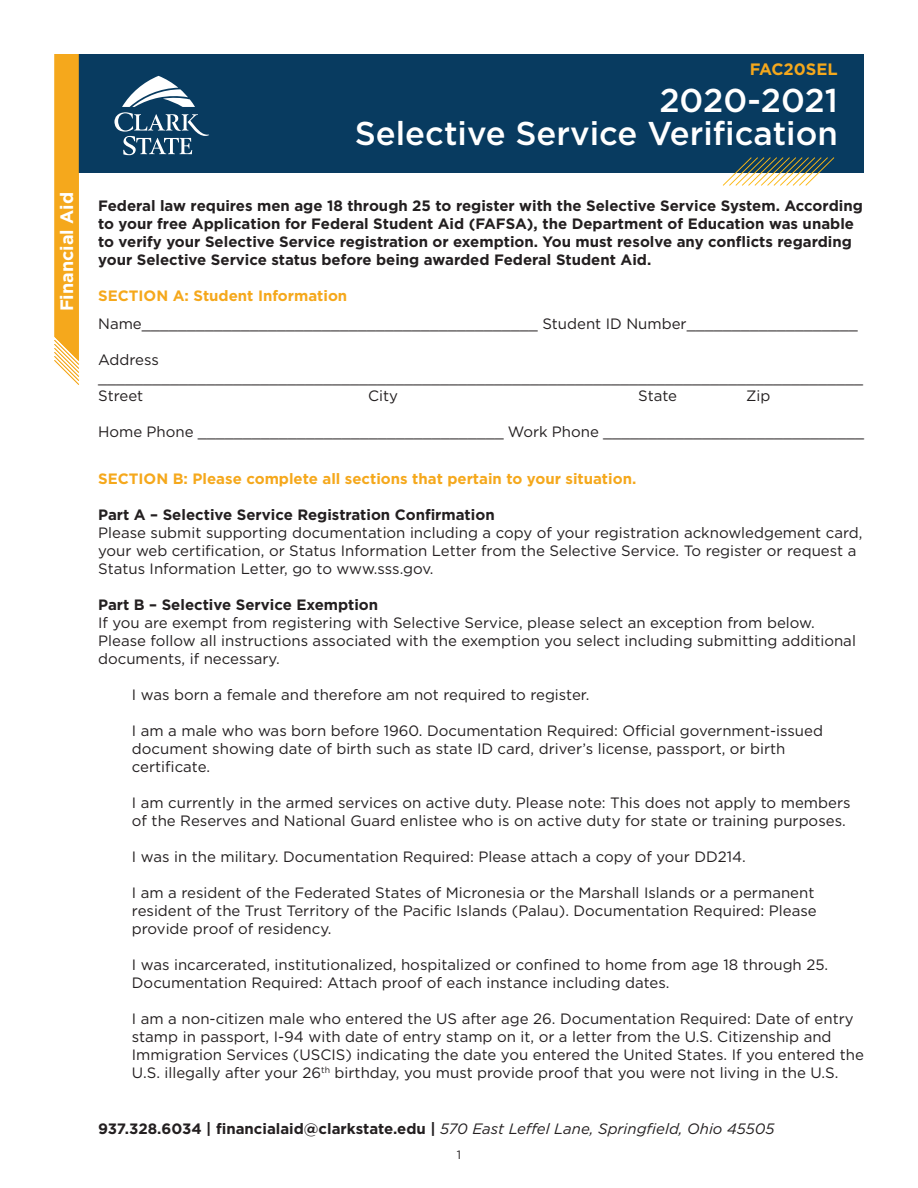
<style>
.page{position:relative;width:918px;height:1188px;background:#fff}
.page>*{position:absolute;margin:0;border:0;box-sizing:border-box;transform-origin:0 0}
.t1{font:500 33px/33px "Gotham";color:#fff;text-align:right}
.t2{font:700 18px "Gotham";color:#fff}
.t3{font:700 16.5px "Gotham";color:#f5a81c}
.t4{font:15px/18px "Gotham";color:#231f20}
.t5{font:700 15px/18px "Gotham";color:#231f20}
.t6{font:700 15px "Gotham";color:#f5a81c}
.t7{font:12px "Gotham";color:#231f20}
.s1{font-weight:400;font-style:italic}
</style>
<div class="page">
<div style="left:74px;top:54px;width:790px;height:118px;background:#083b60"></div>
<svg style="left:723px;top:157px;width:111px;height:29px"></svg>
<svg style="left:54px;top:54px;width:25px;height:331px;background:#f5ae2e"></svg>
<svg style="left:114px;top:76px;width:95px;height:79px"></svg>
<p class="t2" style="left:55px;top:311px;width:121px;rotate:-90deg">Financial Aid</p>
<p class="t3" style="left:750px;top:58px;width:90px">FAC20SEL</p>
<h1 class="t1" style="left:355px;top:83px;width:485px">2020-2021<br>Selective Service Verification</h1>
<p class="t5" style="left:98px;top:196px;width:766px">Federal law requires men age 18 through 25 to register with the Selective Service System. According to your free Application for Federal Student Aid (FAFSA), the Department of Education was unable to verify your Selective Service registration or exemption. You must resolve any conflicts regarding your Selective Service status before being awarded Federal Student Aid.</p>
<p class="t6" style="left:98px;top:286px;width:251px">SECTION A: Student Information</p>
<p class="t4" style="left:98px;top:315px;width:761px">Name____________________________________________ Student ID Number___________________</p>
<p class="t4" style="left:98px;top:351px;width:766px">Address _____________________________________________________________________________________<br>Street</p>
<p class="t4" style="left:368px;top:387px;width:31px">City</p>
<p class="t4" style="left:638px;top:387px;width:40px">State</p>
<p class="t4" style="left:746px;top:387px;width:26px">Zip</p>
<p class="t4" style="left:98px;top:423px;width:767px">Home Phone __________________________________ Work Phone _____________________________</p>
<p class="t6" style="left:98px;top:469px;width:540px">SECTION B: Please complete all sections that pertain to your situation.</p>
<p class="t5" style="left:98px;top:505px;width:398px">Part A – Selective Service Registration Confirmation</p>
<p class="t4" style="left:98px;top:523px;width:766px">Please submit supporting documentation including a copy of your registration acknowledgement card, your web certification, or Status Information Letter from the Selective Service. To register or request a<br>Status Information Letter, go to www.sss.gov.</p>
<p class="t5" style="left:98px;top:595px;width:282px">Part B – Selective Service Exemption</p>
<p class="t4" style="left:98px;top:613px;width:759px">If you are exempt from registering with Selective Service, please select an exception from below.<br>Please follow all instructions associated with the exemption you select including submitting additional documents, if necessary.</p>
<p class="t4" style="left:132px;top:685px;width:459px">I was born a female and therefore am not required to register.</p>
<p class="t4" style="left:132px;top:721px;width:693px">I am a male who was born before 1960. Documentation Required: Official government-issued document showing date of birth such as state ID card, driver’s license, passport, or birth certificate.</p>
<p class="t4" style="left:132px;top:793px;width:720px">I am currently in the armed services on active duty. Please note: This does not apply to members of the Reserves and National Guard enlistee who is on active duty for state or training purposes.</p>
<p class="t4" style="left:132px;top:847px;width:615px">I was in the military. Documentation Required: Please attach a copy of your DD214.</p>
<p class="t4" style="left:132px;top:883px;width:686px">I am a resident of the Federated States of Micronesia or the Marshall Islands or a permanent resident of the Trust Territory of the Pacific Islands (Palau). Documentation Required: Please provide proof of residency.</p>
<p class="t4" style="left:132px;top:955px;width:698px">I was incarcerated, institutionalized, hospitalized or confined to home from age 18 through 25.<br>Documentation Required: Attach proof of each instance including dates.</p>
<p class="t4" style="left:132px;top:1009px;width:734px">I am a non-citizen male who entered the US after age 26. Documentation Required: Date of entry stamp in passport, I-94 with date of entry stamp on it, or a letter from the U.S. Citizenship and Immigration Services (USCIS) indicating the date you entered the United States. If you entered the U.S. illegally after your 26<sup>th</sup> birthday, you must provide proof that you were not living in the U.S.</p>
<p class="t5" style="left:98px;top:1120px;width:678px">937.328.6034 | financialaid@clarkstate.edu | <span class="s1">570 East Leffel Lane, Springfield, Ohio 45505</span></p>
<p class="t7" style="left:457px;top:1147px;width:6px">1</p>
</div>
